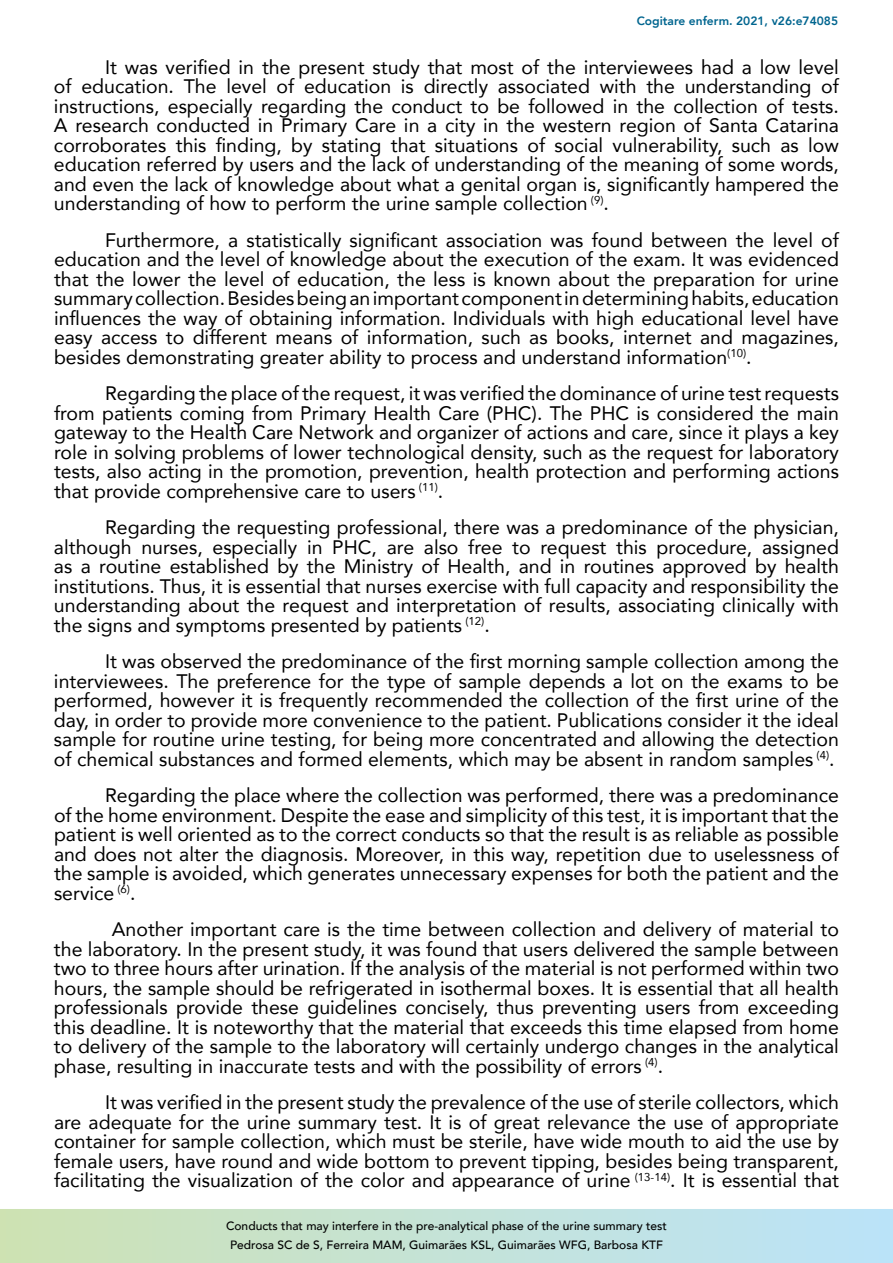
<style>
.page{position:relative;width:893px;height:1263px;background:#fff}
.page>*{position:absolute;margin:0;border:0;box-sizing:border-box;transform-origin:0 0}
.t1{font:19.5px/19.5px "Avenir";color:#000;text-align:justify}
.t2{font:500 12px/18.6px "Avenir";color:#000;text-align:center}
.t3{font:800 12px "Avenir";color:#00658f}
</style>
<div class="page">
<svg style="left:0;top:1209px;width:893px;height:54px;background:#c4e2d6"></svg>
<p class="t3" style="left:637px;top:12px;width:203px">Cogitare enferm. 2021, v26:e74085</p>
<p class="t1" style="left:54px;top:56px;width:786px;text-indent:51px">It was verified in the present study that most of the interviewees had a low level of education. The level of education is directly associated with the understanding of instructions, especially regarding the conduct to be followed in the collection of tests.<br>A research conducted in Primary Care in a city in the western region of Santa Catarina corroborates this finding, by stating that situations of social vulnerability, such as low education referred by users and the lack of understanding of the meaning of some words, and even the lack of knowledge about what a genital organ is, significantly hampered the understanding of how to perform the urine sample collection <sup>(9)</sup>.</p>
<p class="t1" style="left:54px;top:229px;width:786px;text-indent:51px">Furthermore, a statistically significant association was found between the level of education and the level of knowledge about the execution of the exam. It was evidenced that the lower the level of education, the less is known about the preparation for urine summary collection. Besides being an important component in determining habits, education influences the way of obtaining information. Individuals with high educational level have easy access to different means of information, such as books, internet and magazines, besides demonstrating greater ability to process and understand information<sup>(10)</sup>.</p>
<p class="t1" style="left:54px;top:383px;width:786px;text-indent:51px">Regarding the place of the request, it was verified the dominance of urine test requests from patients coming from Primary Health Care (PHC). The PHC is considered the main gateway to the Health Care Network and organizer of actions and care, since it plays a key role in solving problems of lower technological density, such as the request for laboratory tests, also acting in the promotion, prevention, health protection and performing actions that provide comprehensive care to users <sup>(11)</sup>.</p>
<p class="t1" style="left:54px;top:517px;width:787px;text-indent:51px">Regarding the requesting professional, there was a predominance of the physician, although nurses, especially in PHC, are also free to request this procedure, assigned as a routine established by the Ministry of Health, and in routines approved by health institutions. Thus, it is essential that nurses exercise with full capacity and responsibility the understanding about the request and interpretation of results, associating clinically with the signs and symptoms presented by patients <sup>(12)</sup>.</p>
<p class="t1" style="left:54px;top:651px;width:786px;text-indent:51px">It was observed the predominance of the first morning sample collection among the interviewees. The preference for the type of sample depends a lot on the exams to be performed, however it is frequently recommended the collection of the first urine of the day, in order to provide more convenience to the patient. Publications consider it the ideal sample for routine urine testing, for being more concentrated and allowing the detection of chemical substances and formed elements, which may be absent in random samples <sup>(4)</sup>.</p>
<p class="t1" style="left:54px;top:785px;width:786px;text-indent:51px">Regarding the place where the collection was performed, there was a predominance of the home environment. Despite the ease and simplicity of this test, it is important that the patient is well oriented as to the correct conducts so that the result is as reliable as possible and does not alter the diagnosis. Moreover, in this way, repetition due to uselessness of the sample is avoided, which generates unnecessary expenses for both the patient and the service <sup>(6)</sup>.</p>
<p class="t1" style="left:54px;top:919px;width:786px;text-indent:58px">Another important care is the time between collection and delivery of material to the laboratory. In the present study, it was found that users delivered the sample between two to three hours after urination. If the analysis of the material is not performed within two hours, the sample should be refrigerated in isothermal boxes. It is essential that all health professionals provide these guidelines concisely, thus preventing users from exceeding this deadline. It is noteworthy that the material that exceeds this time elapsed from home to delivery of the sample to the laboratory will certainly undergo changes in the analytical phase, resulting in inaccurate tests and with the possibility of errors <sup>(4)</sup>.</p>
<p class="t1" style="left:54px;top:1092px;width:786px;text-indent:51px">It was verified in the present study the prevalence of the use of sterile collectors, which are adequate for the urine summary test. It is of great relevance the use of appropriate container for sample collection, which must be sterile, have wide mouth to aid the use by female users, have round and wide bottom to prevent tipping, besides being transparent, facilitating the visualization of the color and appearance of urine <sup>(13-14)</sup>. It is essential that</p>
<p class="t2" style="left:226px;top:1216px;width:442px">Conducts that may interfere in the pre-analytical phase of the urine summary test<br>Pedrosa SC de S, Ferreira MAM, Guimarães KSL, Guimarães WFG, Barbosa KTF</p>
</div>
